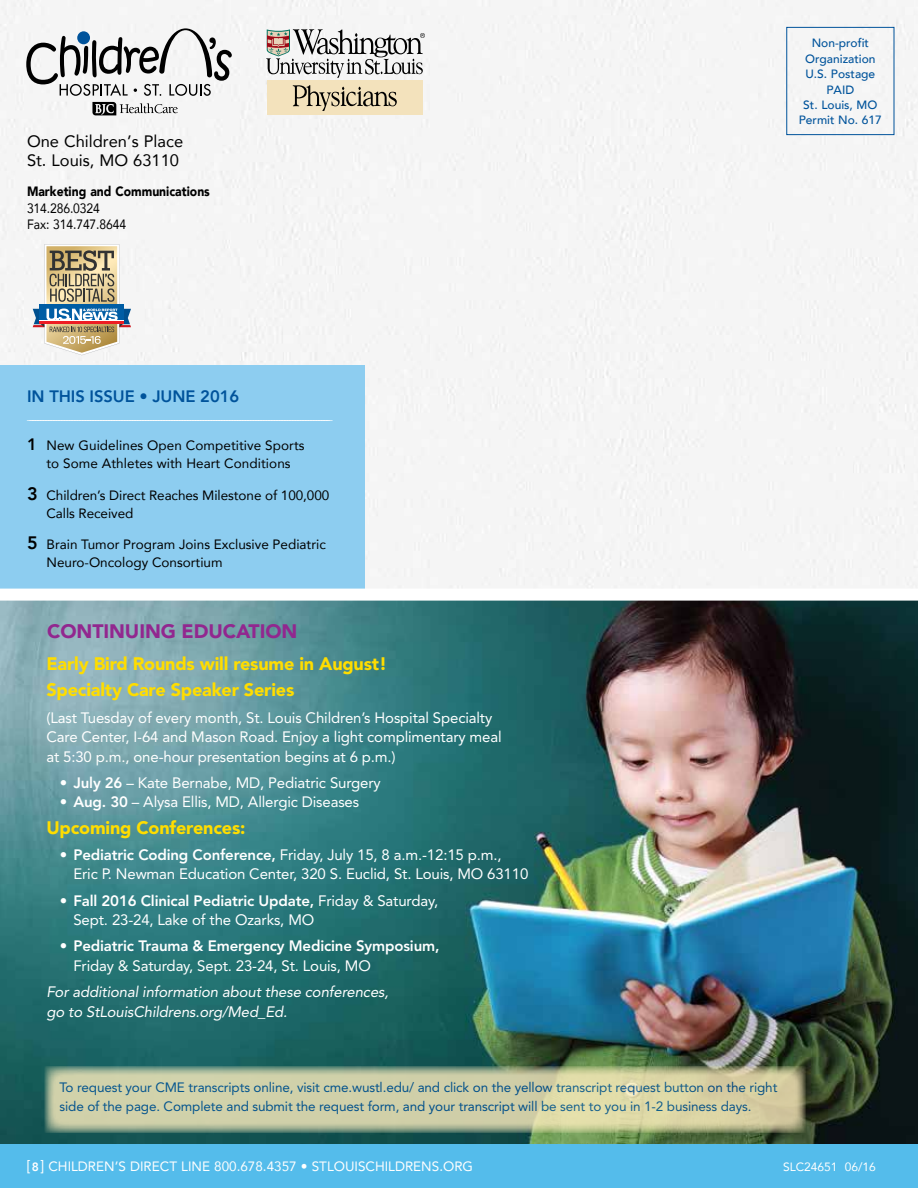
<style>
.page{position:relative;width:918px;height:1188px;background:#fff}
.page>*{position:absolute;margin:0;border:0;box-sizing:border-box;transform-origin:0 0}
.t1{font:900 19.5px "Avenir";letter-spacing:-.005em;color:#92278f}
.t2{font:900 18px/26.2px "Avenir LT Std";letter-spacing:-.01em;color:#fd0}
.t3{font:16.5px/19.5px "Avenir";color:#000}
.t4{font:800 16.5px "Avenir";letter-spacing:-.005em;color:#00539b}
.t5{font:15px/19.5px "Avenir LT Std";letter-spacing:-.01em;color:#fff}
.t6{font:800 15px/19.5px "Avenir LT Std";letter-spacing:-.01em;color:#fff}
.t7{font:italic 15px/19.5px "Avenir LT Std";letter-spacing:-.01em;color:#fff}
.t8{font:13.5px/19.5px "Avenir LT Std";letter-spacing:-.01em;color:#00539b}
.t9{font:13.5px/18px "Avenir";color:#000}
.t10{font:13.5px "Avenir";color:#fff}
.t11{font:13.5px/16.5px "Avenir";color:#000;scale:.9 1}
.t12{font:900 13.5px "Avenir";color:#000;scale:.9 1}
.t13{font:300 13.2px "Avenir";color:#fff}
.t14{font:500 12px/15.5px "Avenir";color:#00539b;text-align:center}
.t15{font:12px "Avenir";color:#fff}
.s1{font-weight:800;font-size:16.5px}
.s2{font-weight:800;font-size:18px}
.s3{font-weight:800}
.s4{font-weight:400}
.s5{font-size:15px}
.s6{font-weight:800;font-size:12px}
</style>
<div class="page">
<img style="left:0;top:601px;width:918px;height:544px">
<div style="left:0;top:365px;width:364px;height:231px;background:#8dcdf0"></div>
<div style="left:786px;top:27px;width:108px;height:108px;border:1px solid #00539b"></div>
<div style="left:267px;top:80px;width:156px;height:35px;background:#f3e2bc"></div>
<svg style="left:293px;top:85px;width:104px;height:26px"></svg>
<svg style="left:26px;top:28px;width:206px;height:68px"></svg>
<svg style="left:92px;top:102px;width:86px;height:13px"></svg>
<svg style="left:266px;top:29px;width:159px;height:49px"></svg>
<div style="left:0;top:589px;width:918px;height:12px;background:#fff"></div>
<div style="left:0;top:1145px;width:918px;height:43px;background:#54bceb"></div>
<svg style="left:33px;top:244px;width:98px;height:111px"></svg>
<svg style="left:45px;top:1066px;width:761px;height:67px;background:#c2c59e"></svg>
<p class="t3" style="left:27px;top:131px;width:158px">One Children’s Place<br>St. Louis, MO 63110</p>
<p class="t12" style="left:27px;top:180px;width:205px">Marketing and Communications</p>
<p class="t11" style="left:27px;top:200px;width:112px">314.286.0324<br>Fax: 314.747.8644</p>
<p class="t14" style="left:799px;top:35px;width:85px">Non-profit<br>Organization<br>U.S. Postage<br>PAID<br>St. Louis, MO<br>Permit No. 617</p>
<p class="t4" style="left:27px;top:384px;width:214px">IN THIS ISSUE • JUNE 2016</p>
<p class="t13" style="left:27px;top:407px;width:307px">___________________________________________________________________________________________________________________</p>
<p class="t9" style="left:27px;top:436px;width:279px;text-align:center"><span class="s1">1</span> New Guidelines Open Competitive Sports to Some Athletes with Heart Conditions</p>
<p class="t9" style="left:46px;top:486px;width:284px;text-indent:-19px"><span class="s2">3</span> Children’s Direct Reaches Milestone of 100,000<br>Calls Received</p>
<p class="t9" style="left:46px;top:535px;width:281px;text-indent:-20px"><span class="s2">5</span> Brain Tumor Program Joins Exclusive Pediatric<br>Neuro-Oncology Consortium</p>
<h1 class="t1" style="left:47px;top:615px;width:252px">CONTINUING EDUCATION</h1>
<p class="t2" style="left:46px;top:651px;width:342px">Early Bird Rounds will resume in August!<br>Specialty Care Speaker Series</p>
<p class="t5" style="left:46px;top:708px;width:457px">(Last Tuesday of every month, St. Louis Children’s Hospital Specialty<br>Care Center, I-64 and Mason Road. Enjoy a light complimentary meal at 5:30 p.m., one-hour presentation begins at 6 p.m.)</p>
<p class="t5" style="left:60px;top:773px;width:322px">• <span class="s3">July 26</span> – Kate Bernabe, MD, Pediatric Surgery</p>
<p class="t5" style="left:60px;top:793px;width:301px">• <span class="s3">Aug. 30</span> – Alysa Ellis, MD, Allergic Diseases</p>
<p class="t2" style="left:46px;top:814px;width:201px">Upcoming Conferences:</p>
<p class="t5" style="left:73px;top:845px;width:456px;text-indent:-14px">• <span class="s3">Pediatric Coding Conference,</span> Friday, July 15, 8 a.m.-12:15 p.m.,<br>Eric P. Newman Education Center, 320 S. Euclid, St. Louis, MO 63110</p>
<p class="t5" style="left:73px;top:891px;width:366px;text-indent:-13px">• <span class="s3">Fall 2016 Clinical Pediatric Update,</span> Friday &amp; Saturday,<br>Sept. 23-24, Lake of the Ozarks, MO</p>
<p class="t6" style="left:73px;top:937px;width:368px;text-indent:-13px"><span class="s4">•</span> Pediatric Trauma &amp; Emergency Medicine Symposium,<br><span class="s4">Friday &amp; Saturday, Sept. 23-24, St. Louis, MO</span></p>
<p class="t7" style="left:46px;top:983px;width:344px">For additional information about these conferences, go to StLouisChildrens.org/Med_Ed.</p>
<p class="t8" style="left:60px;top:1077px;width:719px">To request your CME transcripts online, visit cme.wustl.edu/ and click on the yellow transcript request button on the right side of the page. Complete and submit the request form, and your transcript will be sent to you in 1-2 business days.</p>
<p class="t10" style="left:27px;top:1155px;width:448px"><span class="s5">[</span><span class="s6">8</span><span class="s5">]</span> CHILDREN’S DIRECT LINE 800.678.4357 • STLOUISCHILDRENS.ORG</p>
<p class="t15" style="left:783px;top:1157px;width:94px">SLC24651 06/16</p>
</div>
